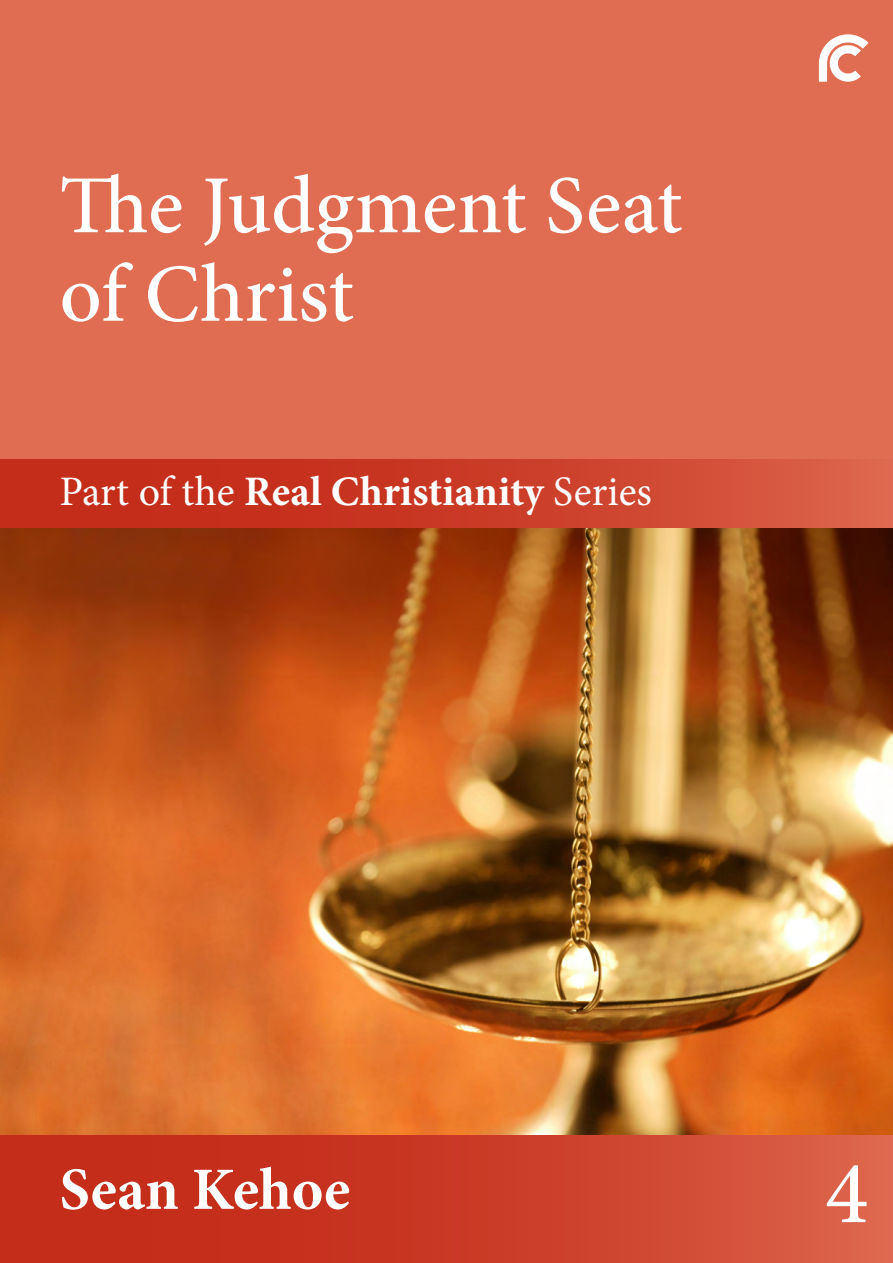
<style>
.page{position:relative;width:893px;height:1263px;background:#fff}
.page>*{position:absolute;margin:0;border:0;box-sizing:border-box;transform-origin:0 0}
.t1{font:500 90px "Minion Pro";color:#fff}
.t2{font:500 82.5px "Minion Pro";color:#fff}
.t3{font:700 60px "Minion Pro";color:#fff}
.t4{font:700 42px "Minion Pro";color:#fff}
.s1{font-weight:400}
</style>
<div class="page">
<img style="left:0;top:527px;width:893px;height:608px">
<div style="left:0;top:1135px;width:893px;height:128px;background:linear-gradient(to right,#bf2110,#d95c44)"></div>
<div style="left:0;top:0;width:893px;height:527px;background:#e06c52"></div>
<div style="left:0;top:459px;width:893px;height:68px;background:linear-gradient(to right,#bf2110,#d95c44)"></div>
<svg style="left:819px;top:34px;width:49px;height:48px"></svg>
<p class="t2" style="left:60px;top:150px;width:624px">The Judgment Seat</p>
<p class="t2" style="left:60px;top:239px;width:296px">of Christ</p>
<p class="t4" style="left:60px;top:462px;width:594px"><span class="s1">Part of the</span> Real Christianity <span class="s1">Series</span></p>
<p class="t3" style="left:60px;top:1147px;width:292px">Sean Kehoe</p>
<p class="t1" style="left:825px;top:1132px;width:45px">4</p>
</div>
